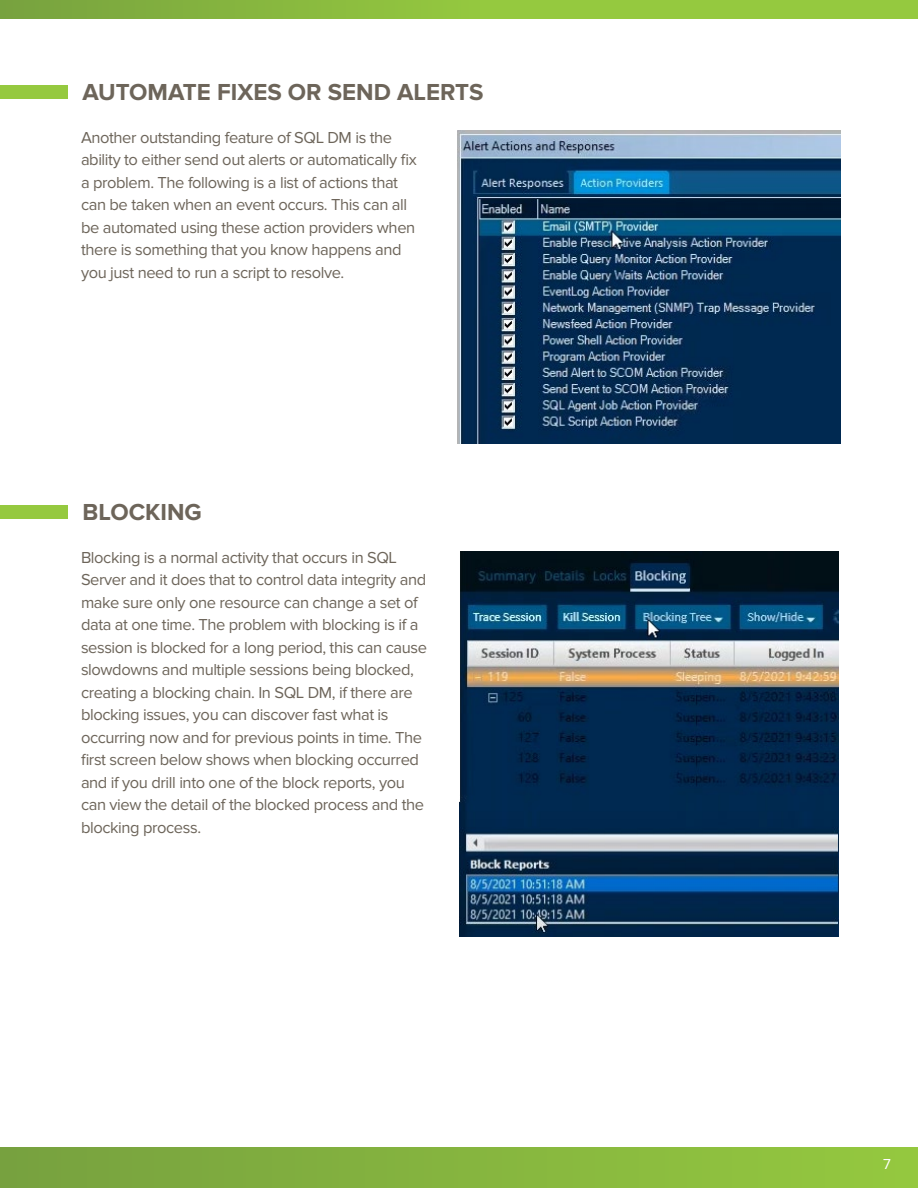
<style>
.page{position:relative;width:918px;height:1188px;background:#fff}
.page>*{position:absolute;margin:0;border:0;box-sizing:border-box;transform-origin:0 0}
.t1{font:700 24px "Proxima Nova";color:#6d655a}
.t2{font:16.5px/22.5px "Proxima Nova";letter-spacing:-.025em;color:#6d655a}
.t3{font:15px "Proxima Nova";color:#fff}
</style>
<div class="page">
<div style="left:0;top:0;width:918px;height:19px;background:linear-gradient(to right,#7eaa3f,#9cd33f)"></div>
<div style="left:0;top:1148px;width:918px;height:40px;background:linear-gradient(to right,#77a13f,#95c83f)"></div>
<img style="left:459px;top:552px;width:380px;height:384px">
<div style="left:0;top:86px;width:68px;height:13px;background:#95c93f"></div>
<img style="left:457px;top:131px;width:383px;height:313px">
<div style="left:0;top:505px;width:68px;height:13px;background:#95c93f"></div>
<h1 class="t1" style="left:83px;top:78px;width:402px">AUTOMATE FIXES OR SEND ALERTS</h1>
<p class="t2" style="left:81px;top:126px;width:337px">Another outstanding feature of SQL DM is the ability to either send out alerts or automatically fix a problem. The following is a list of actions that can be taken when an event occurs. This can all be automated using these action providers when there is something that you know happens and you just need to run a script to resolve.</p>
<h1 class="t1" style="left:83px;top:498px;width:121px">BLOCKING</h1>
<p class="t2" style="left:81px;top:546px;width:348px">Blocking is a normal activity that occurs in SQL Server and it does that to control data integrity and make sure only one resource can change a set of data at one time. The problem with blocking is if a session is blocked for a long period, this can cause slowdowns and multiple sessions being blocked, creating a blocking chain. In SQL DM, if there are blocking issues, you can discover fast what is occurring now and for previous points in time. The first screen below shows when blocking occurred and if you drill into one of the block reports, you can view the detail of the blocked process and the blocking process.</p>
<p class="t3" style="left:883px;top:1155px;width:9px">7</p>
</div>
